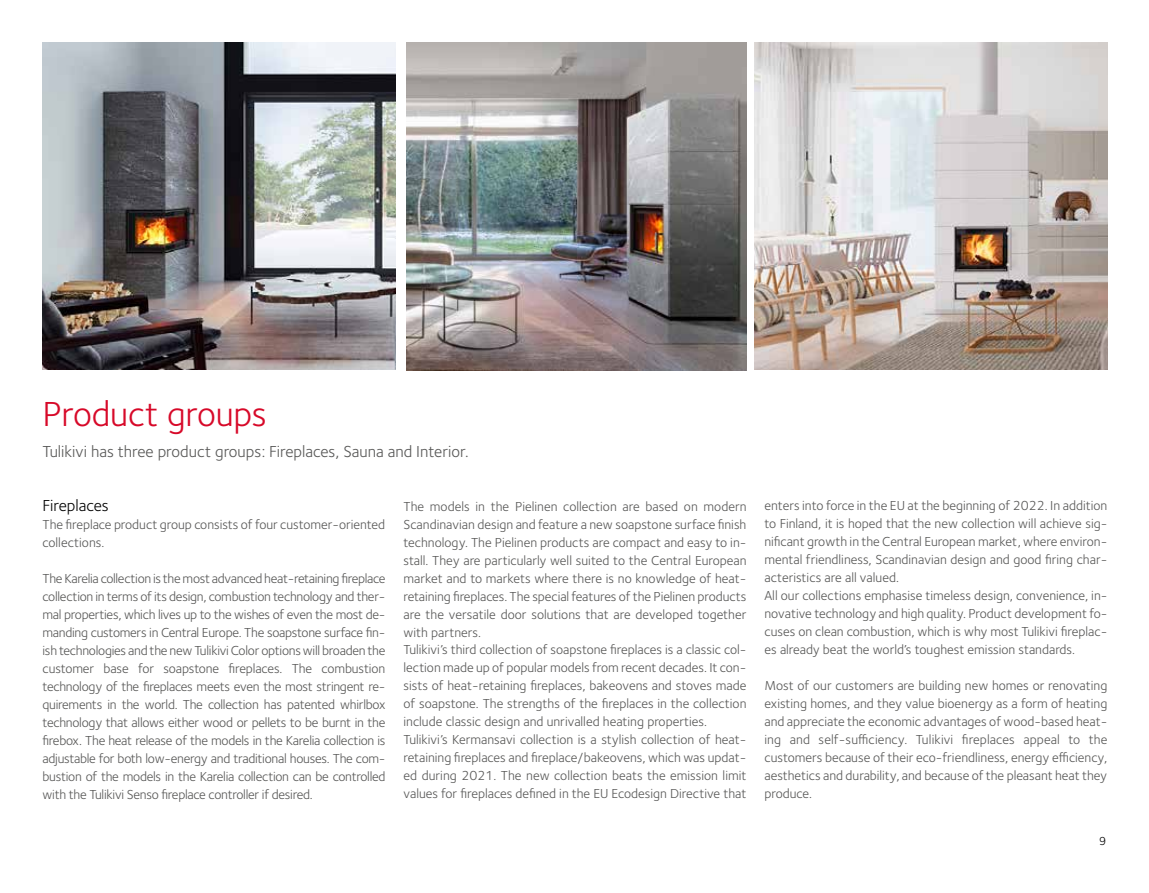
<style>
.page{position:relative;width:1149px;height:893px;background:#fff}
.page>*{position:absolute;margin:0;border:0;box-sizing:border-box;transform-origin:0 0}
.t1{font:36px "Foundry Sterling OT2";letter-spacing:-.01em;color:#d70929}
.t2{font:16.5px "Foundry Sterling OT2";color:#575756}
.t3{font:16.5px "Foundry Sterling OT2";color:#000}
.t4{font:13.5px/18px "Foundry Sterling OT2";color:#575756}
.t5{font:12px "Foundry Sterling OT2";color:#000}
</style>
<div class="page">
<img style="left:42px;top:42px;width:353px;height:328px">
<img style="left:754px;top:42px;width:352px;height:328px">
<img style="left:406px;top:43px;width:340px;height:327px">
<h1 class="t1" style="left:43px;top:387px;width:226px">Product groups</h1>
<p class="t2" style="left:43px;top:439px;width:427px">Tulikivi has three product groups: Fireplaces, Sauna and Interior.</p>
<p class="t3" style="left:43px;top:493px;width:68px">Fireplaces</p>
<p class="t4" style="left:43px;top:514px;width:344px">The fireplace product group consists of four customer-oriented collections.</p>
<p class="t4" style="left:43px;top:568px;width:344px;text-align:justify">The Karelia collection is the most advanced heat-retaining fireplace collection in terms of its design, combustion technology and ther&shy;mal properties, which lives up to the wishes of even the most de&shy;manding customers in Central Europe. The soapstone surface fin&shy;ish technologies and the new Tulikivi Color options will broaden the customer base for soapstone fireplaces. The combustion technology of the fireplaces meets even the most stringent re&shy;quirements in the world. The collection has patented whirlbox technology that allows either wood or pellets to be burnt in the firebox. The heat release of the models in the Karelia collection is adjustable for both low-energy and traditional houses. The com&shy;bustion of the models in the Karelia collection can be controlled with the Tulikivi Senso fireplace controller if desired.</p>
<p class="t4" style="left:403px;top:496px;width:344px">The models in the Pielinen collection are based on modern Scandinavian design and feature a new soapstone surface finish technology. The Pielinen products are compact and easy to in&shy;stall. They are particularly well suited to the Central European market and to markets where there is no knowledge of heat&shy;retaining fireplaces. The special features of the Pielinen products are the versatile door solutions that are developed together with partners.<br>Tulikivi’s third collection of soapstone fireplaces is a classic col&shy;lection made up of popular models from recent decades. It con&shy;sists of heat-retaining fireplaces, bakeovens and stoves made of soapstone. The strengths of the fireplaces in the collection include classic design and unrivalled heating properties.<br>Tulikivi’s Kermansavi collection is a stylish collection of heat&shy;retaining fireplaces and fireplace/bakeovens, which was updat&shy;ed during 2021. The new collection beats the emission limit values for fireplaces defined in the EU Ecodesign Directive that</p>
<p class="t4" style="left:764px;top:496px;width:344px">enters into force in the EU at the beginning of 2022. In addition to Finland, it is hoped that the new collection will achieve sig&shy;nificant growth in the Central European market, where environ&shy;mental friendliness, Scandinavian design and good firing char&shy;acteristics are all valued.<br>All our collections emphasise timeless design, convenience, in&shy;novative technology and high quality. Product development fo&shy;cuses on clean combustion, which is why most Tulikivi fireplac&shy;es already beat the world’s toughest emission standards.</p>
<p class="t4" style="left:764px;top:676px;width:344px;text-align:justify">Most of our customers are building new homes or renovating existing homes, and they value bioenergy as a form of heating and appreciate the economic advantages of wood-based heat&shy;ing and self-sufficiency. Tulikivi fireplaces appeal to the customers because of their eco-friendliness, energy efficiency, aesthetics and durability, and because of the pleasant heat they produce.</p>
<p class="t5" style="left:1098px;top:832px;width:9px">9</p>
</div>
